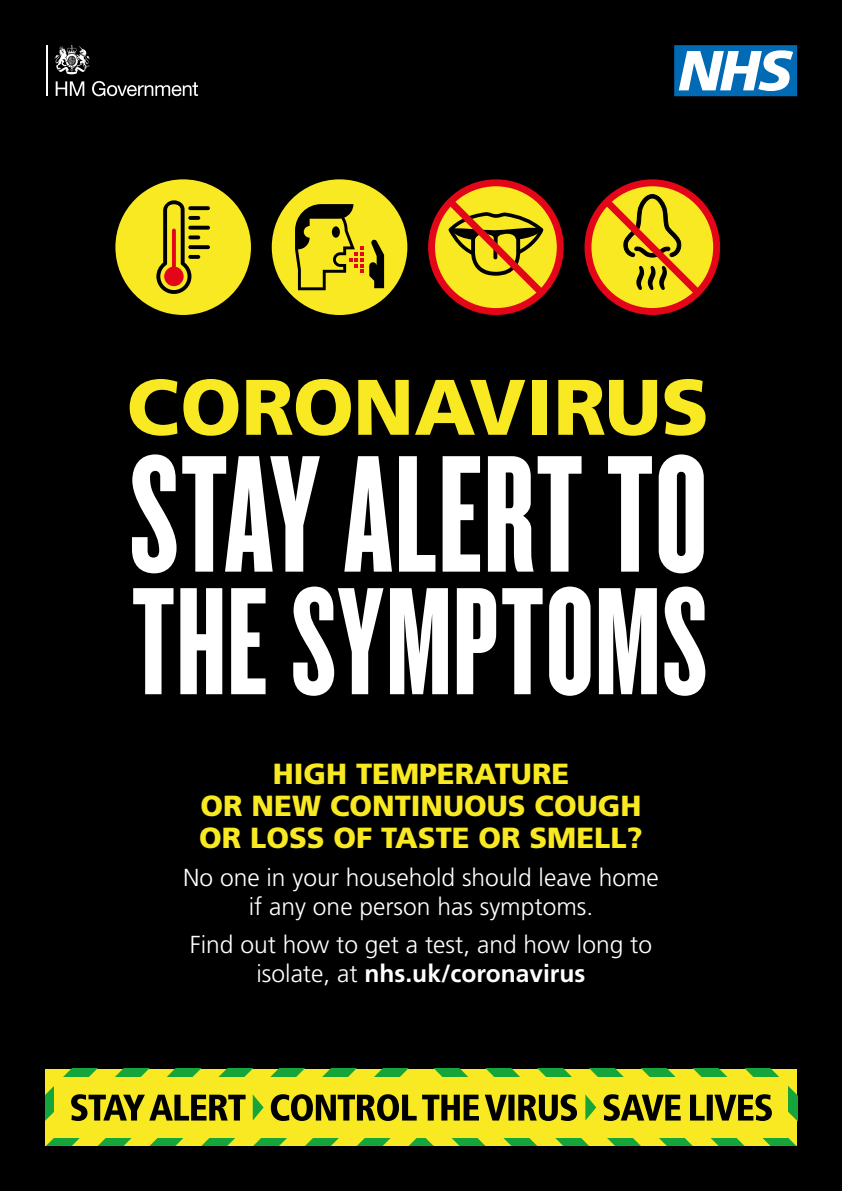
<style>
.page{position:relative;width:842px;height:1191px;background:#000}
.page>*{position:absolute;margin:0;border:0;box-sizing:border-box;transform-origin:0 0}
.t1{font:173.3px "Knockout HTF67 Full Bantamwt";letter-spacing:.01em;color:#fff}
.t2{font:159.2px "Knockout HTF67 Full Bantamwt";letter-spacing:.01em;color:#fff}
.t3{font:900 78.6px "Frutiger";color:#f8e922}
.t4{font:900 29.1px/31.8px "Frutiger";color:#f8e922;text-align:center}
.t5{font:300 24.6px/28.9px "Frutiger";color:#fff;text-align:center}
.s1{font-weight:700}
</style>
<div class="page">
<hr style="left:46px;top:45px;width:2px;height:51px;background:#fff">
<svg style="left:56px;top:81px;width:28px;height:15px"></svg>
<svg style="left:92px;top:81px;width:106px;height:15px"></svg>
<svg style="left:54px;top:45px;width:36px;height:29px"></svg>
<svg style="left:674px;top:45px;width:123px;height:51px"></svg>
<svg style="left:46px;top:1068px;width:751px;height:77px"></svg>
<div style="left:55px;top:1076px;width:733px;height:61px;background:#f8e922"></div>
<svg style="left:71px;top:1094px;width:701px;height:27px"></svg>
<div style="left:272px;top:179px;width:135px;height:136px;background:#f8e922;border-radius:50%"></div>
<svg style="left:295px;top:204px;width:89px;height:86px"></svg>
<div style="left:332px;top:226px;width:8px;height:12px;background:#000;border-radius:50%"></div>
<svg style="left:428px;top:179px;width:136px;height:136px"></svg>
<div style="left:115px;top:179px;width:136px;height:136px;background:#f8e922;border-radius:50%"></div>
<svg style="left:156px;top:200px;width:54px;height:94px"></svg>
<svg style="left:584px;top:179px;width:136px;height:136px"></svg>
<h3 class="t3" style="left:127px;top:360px;width:584px">CORONAVIRUS</h3>
<h1 class="t1" style="left:130px;top:427px;width:579px">STAY ALERT TO</h1>
<h2 class="t2" style="left:133px;top:561px;width:576px">THE SYMPTOMS</h2>
<p class="t4" style="left:199px;top:757px;width:445px">HIGH TEMPERATURE<br>OR NEW CONTINUOUS COUGH<br>OR LOSS OF TASTE OR SMELL?</p>
<p class="t5" style="left:183px;top:863px;width:477px">No one in your household should leave home if any one person has symptoms.</p>
<p class="t5" style="left:190px;top:930px;width:464px">Find out how to get a test, and how long to isolate, at <span class="s1">nhs.uk/coronavirus</span></p>
</div>
